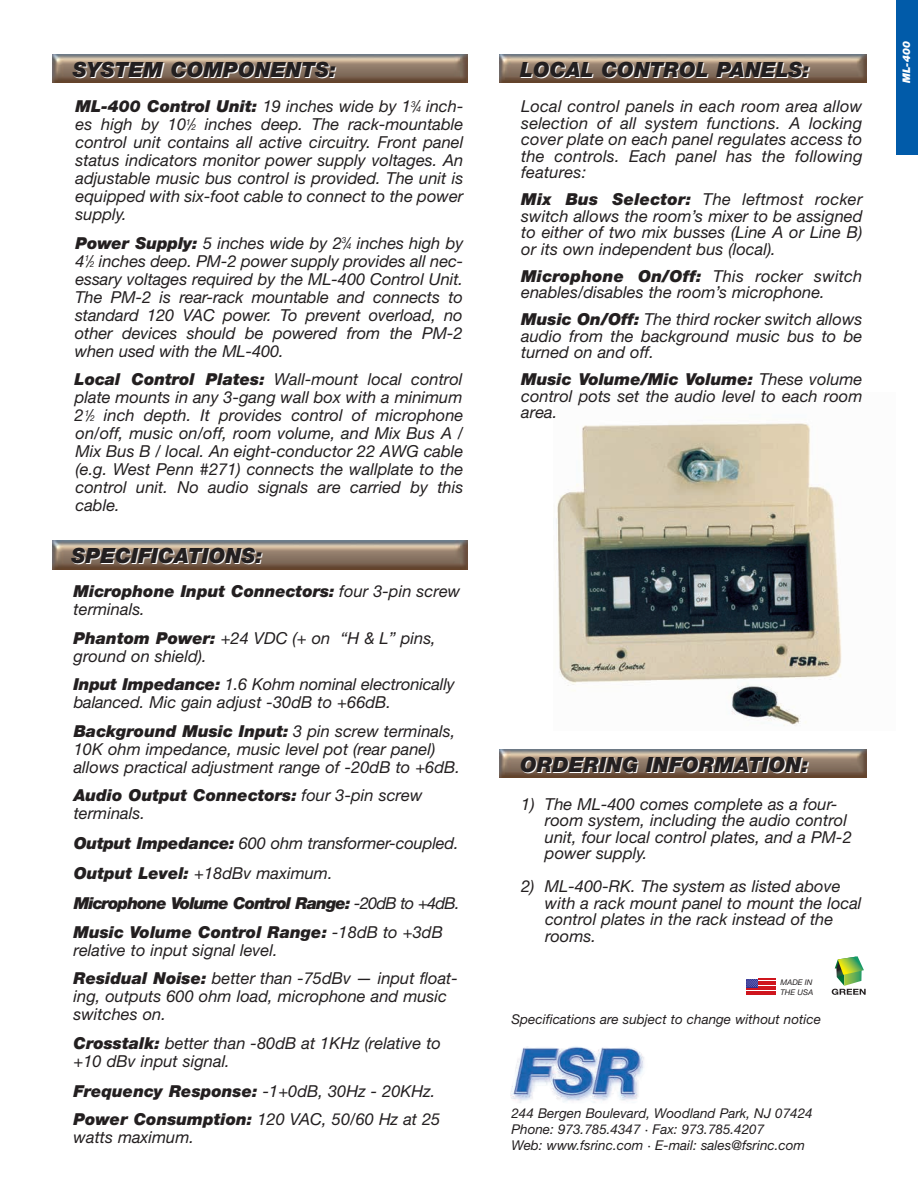
<style>
.page{position:relative;width:918px;height:1188px;background:#fff}
.page>*{position:absolute;margin:0;border:0;box-sizing:border-box;transform-origin:0 0}
.t1{font:italic 900 21px "Helvetica Neue";color:#fff}
.t2{font:italic 16.5px/18px "Helvetica Neue";color:#231f20}
.t3{font:italic 900 16.5px/30px "Helvetica Neue";letter-spacing:-.055em;color:#231f20}
.t4{font:italic 900 16.5px/18px "Helvetica Neue";color:#231f20}
.t5{font:italic 13.5px/16.2px "Helvetica Neue";color:#231f20}
.t6{font:italic 900 10.5px "Helvetica Neue";color:#fff}
.t7{font:italic 7.8px/9.3px "Helvetica Neue";color:#231f20}
.s1{font-weight:900}
.s2{font-size:8.25px}
.s3{font-weight:400}
</style>
<div class="page">
<img style="left:52px;top:54px;width:416px;height:28px">
<img style="left:52px;top:541px;width:416px;height:28px">
<img style="left:510px;top:1046px;width:134px;height:57px">
<div style="left:896px;top:0;width:22px;height:155px;background:#015ba9"></div>
<img style="left:500px;top:54px;width:367px;height:28px">
<img style="left:500px;top:749px;width:367px;height:29px">
<img style="left:556px;top:423px;width:286px;height:303px">
<hr style="left:746px;top:989px;width:30px;height:1px;background:#cf151d">
<hr style="left:746px;top:991px;width:30px;height:1px;background:#cf151d">
<hr style="left:746px;top:994px;width:30px;height:1px;background:#cf151d">
<svg style="left:747px;top:979px;width:29px;height:8px"></svg>
<svg style="left:832px;top:956px;width:34px;height:39px"></svg>
<p class="t1" style="left:74px;top:63px;width:265px">SYSTEM COMPONENTS:</p>
<p class="t1" style="left:521px;top:63px;width:291px">LOCAL CONTROL PANELS:</p>
<p class="t2" style="left:76px;top:99px;width:389px;text-align:justify"><span class="s1">ML-400 Control Unit:</span> 19 inches wide by 1<sup>3</sup>⁄<span class="s2">4</span> inch&shy;es high by 10<sup>1</sup>⁄<span class="s2">2</span> inches deep. The rack-mountable control unit contains all active circuitry. Front panel status indicators monitor power supply voltages. An adjustable music bus control is provided. The unit is equipped with six-foot cable to connect to the power supply.</p>
<p class="t2" style="left:75px;top:236px;width:390px;text-align:justify"><span class="s1">Power Supply:</span> 5 inches wide by 2<sup>3</sup>⁄<span class="s2">4</span> inches high by 4<sup>1</sup>⁄<span class="s2">2</span> inches deep. PM-2 power supply provides all nec&shy;essary voltages required by the ML-400 Control Unit.<br>The PM-2 is rear-rack mountable and connects to standard 120 VAC power. To prevent overload, no other devices should be powered from the PM-2 when used with the ML-400.</p>
<p class="t2" style="left:75px;top:372px;width:390px;text-align:justify"><span class="s1">Local Control Plates:</span> Wall-mount local control plate mounts in any 3-gang wall box with a minimum 2<sup>1</sup>⁄<span class="s2">2</span> inch depth. It provides control of microphone on/off, music on/off, room volume, and Mix Bus A / Mix Bus B / local. An eight-conductor 22 AWG cable (e.g. West Penn #271) connects the wallplate to the control unit. No audio signals are carried by this cable.</p>
<p class="t1" style="left:73px;top:549px;width:192px">SPECIFICATIONS:</p>
<p class="t4" style="left:74px;top:584px;width:388px">Microphone Input Connectors: <span class="s3">four 3-pin screw terminals.</span></p>
<p class="t2" style="left:74px;top:630px;width:364px"><span class="s1">Phantom Power:</span> +24 VDC (+ on “H &amp; L” pins, ground on shield).</p>
<p class="t2" style="left:74px;top:677px;width:383px"><span class="s1">Input Impedance:</span> 1.6 Kohm nominal electronically balanced. Mic gain adjust -30dB to +66dB.</p>
<p class="t2" style="left:74px;top:723px;width:388px"><span class="s1">Background Music Input:</span> 3 pin screw terminals,<br>10K ohm impedance, music level pot (rear panel) allows practical adjustment range of -20dB to +6dB.</p>
<p class="t2" style="left:74px;top:788px;width:350px"><span class="s1">Audio Output Connectors:</span> four 3-pin screw terminals.</p>
<p class="t3" style="left:74px;top:830px;width:388px">Output Impedance: <span class="s3">600 ohm transformer-coupled.<br></span>Output Level: <span class="s3">+18dBv maximum.<br></span>Microphone Volume Control Range: <span class="s3">-20dB to +4dB.</span></p>
<p class="t2" style="left:74px;top:924px;width:371px"><span class="s1">Music Volume Control Range:</span> -18dB to +3dB relative to input signal level.</p>
<p class="t2" style="left:74px;top:971px;width:386px"><span class="s1">Residual Noise:</span> better than -75dBv — input float&shy;ing, outputs 600 ohm load, microphone and music switches on.</p>
<p class="t2" style="left:73px;top:1035px;width:369px"><span class="s1">Crosstalk:</span> better than -80dB at 1KHz (relative to +10 dBv input signal.</p>
<p class="t2" style="left:73px;top:1078px;width:369px;line-height:28.5px"><span class="s1">Frequency Response:</span> -1+0dB, 30Hz - 20KHz.<br><span class="s1">Power Consumption:</span> 120 VAC, 50/60 Hz at 25</p>
<p class="t2" style="left:74px;top:1130px;width:122px">watts maximum.</p>
<p class="t2" style="left:521px;top:100px;width:343px;line-height:16.5px;text-align:justify">Local control panels in each room area allow selection of all system functions. A locking cover plate on each panel regulates access to the controls. Each panel has the following features:</p>
<p class="t2" style="left:521px;top:193px;width:343px;line-height:16.5px;text-align:justify"><span class="s1">Mix Bus Selector:</span> The leftmost rocker switch allows the room’s mixer to be assigned to either of two mix busses (Line A or Line B) or its own independent bus (local).</p>
<p class="t2" style="left:521px;top:269px;width:343px;line-height:16.5px"><span class="s1">Microphone On/Off:</span> This rocker switch enables/disables the room’s microphone.</p>
<p class="t2" style="left:521px;top:313px;width:343px;line-height:16.5px;text-align:justify"><span class="s1">Music On/Off:</span> The third rocker switch allows audio from the background music bus to be turned on and off.</p>
<p class="t2" style="left:521px;top:373px;width:343px;line-height:16.5px;text-align:justify"><span class="s1">Music Volume/Mic Volume:</span> These volume control pots set the audio level to each room area.</p>
<p class="t1" style="left:521px;top:758px;width:290px">ORDERING INFORMATION:</p>
<p class="t2" style="left:545px;top:797px;width:308px;line-height:16.5px;text-indent:-24px">1) The ML-400 comes complete as a four&shy;room system, including the audio control unit, four local control plates, and a PM-2 power supply.</p>
<p class="t2" style="left:545px;top:880px;width:318px;line-height:16.5px;text-indent:-24px">2) ML-400-RK. The system as listed above with a rack mount panel to mount the local control plates in the rack instead of the rooms.</p>
<p class="t7" style="left:780px;top:979px;width:34px">MADE IN<br>THE USA</p>
<p class="t5" style="left:511px;top:1013px;width:311px">Specifications are subject to change without notice</p>
<p class="t5" style="left:511px;top:1106px;width:303px">244 Bergen Boulevard, Woodland Park, NJ 07424<br>Phone: 973.785.4347 · Fax: 973.785.4207<br>Web: www.fsrinc.com · E-mail: sales@fsrinc.com</p>
<p class="t6" style="left:903px;top:83px;width:43px;rotate:-90deg">ML-400</p>
</div>
